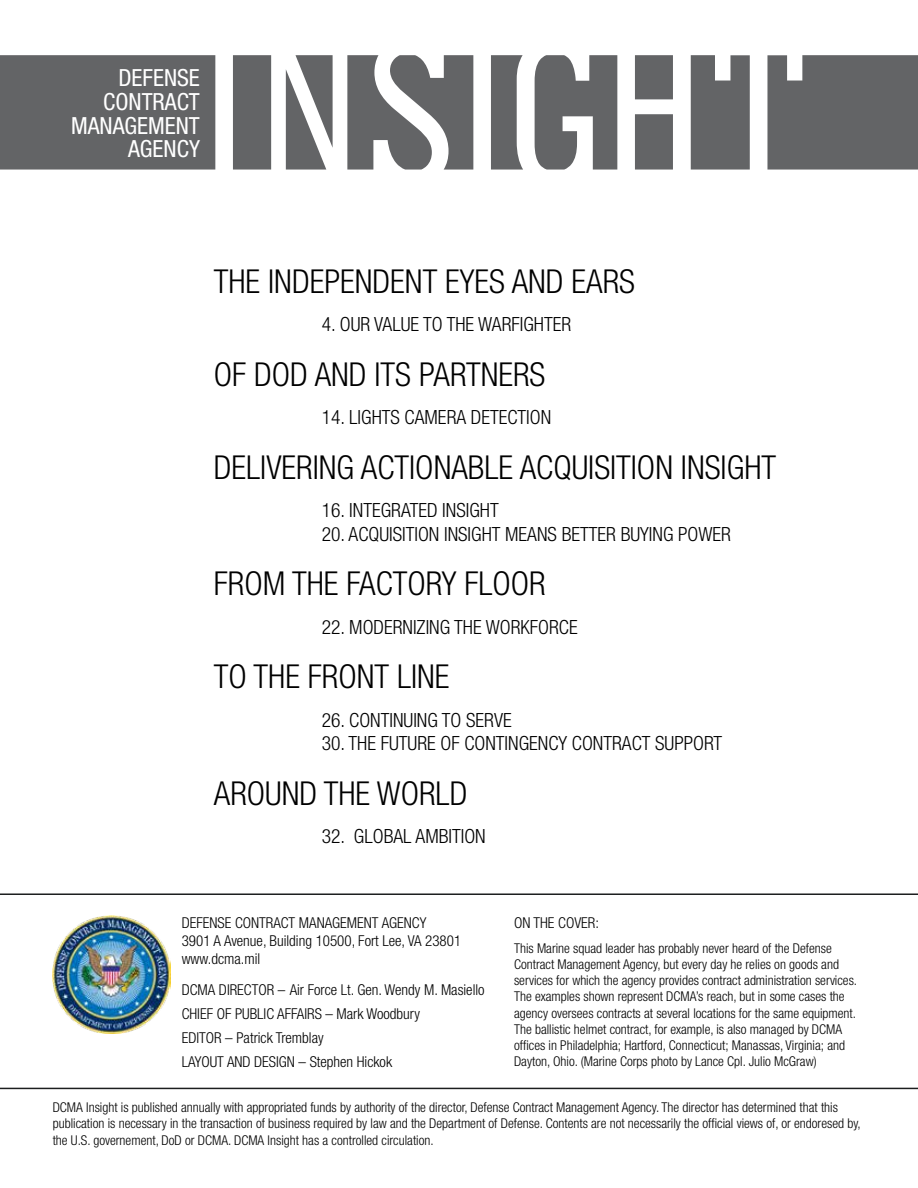
<style>
.page{position:relative;width:918px;height:1188px;background:#fff}
.page>*{position:absolute;margin:0;border:0;box-sizing:border-box;transform-origin:0 0}
.t1{font:300 condensed 33px "Helvetica Neue";color:#000}
.t2{font:condensed 23.7px/23.7px "Helvetica Neue";color:#fff;text-align:right}
.t3{font:300 condensed 19.5px "Helvetica Neue";color:#000}
.t4{font:condensed 16.5px "Helvetica Neue";color:#000}
.t5{font:300 condensed 15px/24px "Helvetica Neue";color:#000}
.t6{font:300 condensed 13.5px/16.2px "Helvetica Neue";color:#000}
</style>
<div class="page">
<svg style="left:0;top:55px;width:918px;height:115px;fill:#636466"></svg>
<img style="left:53px;top:916px;width:117px;height:117px">
<hr style="left:0;top:893px;width:918px;height:2px;background:#1c1e1f">
<hr style="left:0;top:1088px;width:918px;height:1px;background:#1c1e1f">
<h2 class="t2" style="left:71px;top:66px;width:130px">DEFENSE<br>CONTRACT<br>MANAGEMENT<br>AGENCY</h2>
<h1 class="t1" style="left:214px;top:262px;width:420px">The ind epend ent eyes and ears</h1>
<h3 class="t3" style="left:322px;top:313px;width:251px">4. Our value to the warfighter</h3>
<h1 class="t1" style="left:214px;top:355px;width:330px">Of DoD and its partners</h1>
<h3 class="t3" style="left:322px;top:406px;width:214px">14. Li ghts Camera Detection</h3>
<h1 class="t1" style="left:214px;top:448px;width:564px">Deliverin g actionable acquisition insi ght</h1>
<h3 class="t3" style="left:322px;top:499px;width:178px">16. Integrated Insight</h3>
<h3 class="t3" style="left:322px;top:523px;width:411px">20. Acquisition insi ght means better buying power</h3>
<h1 class="t1" style="left:214px;top:565px;width:333px">from the factory floo r</h1>
<h3 class="t3" style="left:322px;top:616px;width:257px">22. Modernizing the workforce</h3>
<h1 class="t1" style="left:214px;top:658px;width:237px">to the front lin e</h1>
<h3 class="t3" style="left:322px;top:709px;width:76px">26. Continuin</h3>
<h3 class="t3" style="left:427px;top:709px;width:86px">g to serve</h3>
<h3 class="t3" style="left:322px;top:732px;width:402px">30. the future of contingency contract support</h3>
<h1 class="t1" style="left:214px;top:774px;width:51px">Around</h1>
<h1 class="t1" style="left:324px;top:774px;width:142px">the world</h1>
<h3 class="t3" style="left:322px;top:825px;width:148px">32. global ambition</h3>
<p class="t5" style="left:514px;top:910px;width:86px">On the cover:</p>
<p class="t6" style="left:514px;top:940px;width:345px">This Marine squad leader has probably never heard of the Defense Contract Management Agency, but every day he relies on goods and services for which the agency provides contract administration services.<br>The examples shown represent DCMA’s reach, but in some cases the agency oversees contracts at several locations for the same equipment.<br>The ballistic helmet contract, for example, is also managed by DCMA offices in Philadelphia; Hartford, Connecticut; Manassas, Virginia; and Dayton, Ohio. (Marine Corps photo by Lance Cpl. Julio McGraw)</p>
<p class="t6" style="left:53px;top:1099px;width:810px">DCMA Insight is published annually with appropriated funds by authority of the director, Defense Contract Management Agency. The director has determined that this publication is necessary in the transaction of business required by law and the Department of Defense. Contents are not necessarily the official views of, or endoresed by, the U.S. governement, DoD or DCMA. DCMA Insight has a controlled circulation.</p>
<p class="t5" style="left:182px;top:913px;width:281px;line-height:18px">DEFENSE CONTRACT MANAGEMENT AGENCY<br>3901 A Avenue, Building 10500, Fort Lee, VA 23801 www.dcma.mil</p>
<p class="t5" style="left:182px;top:978px;width:304px">DCMA DIRECTOR – Air Force Lt. Gen. Wendy M. Masiello Chief of Public Affairs – Mark Woodbury<br>Editor – Patrick Tremblay<br>Layout and DeSIgn – Stephen Hickok</p>
<p class="t4" style="left:843px;top:1118px;width:9px">3</p>
</div>
